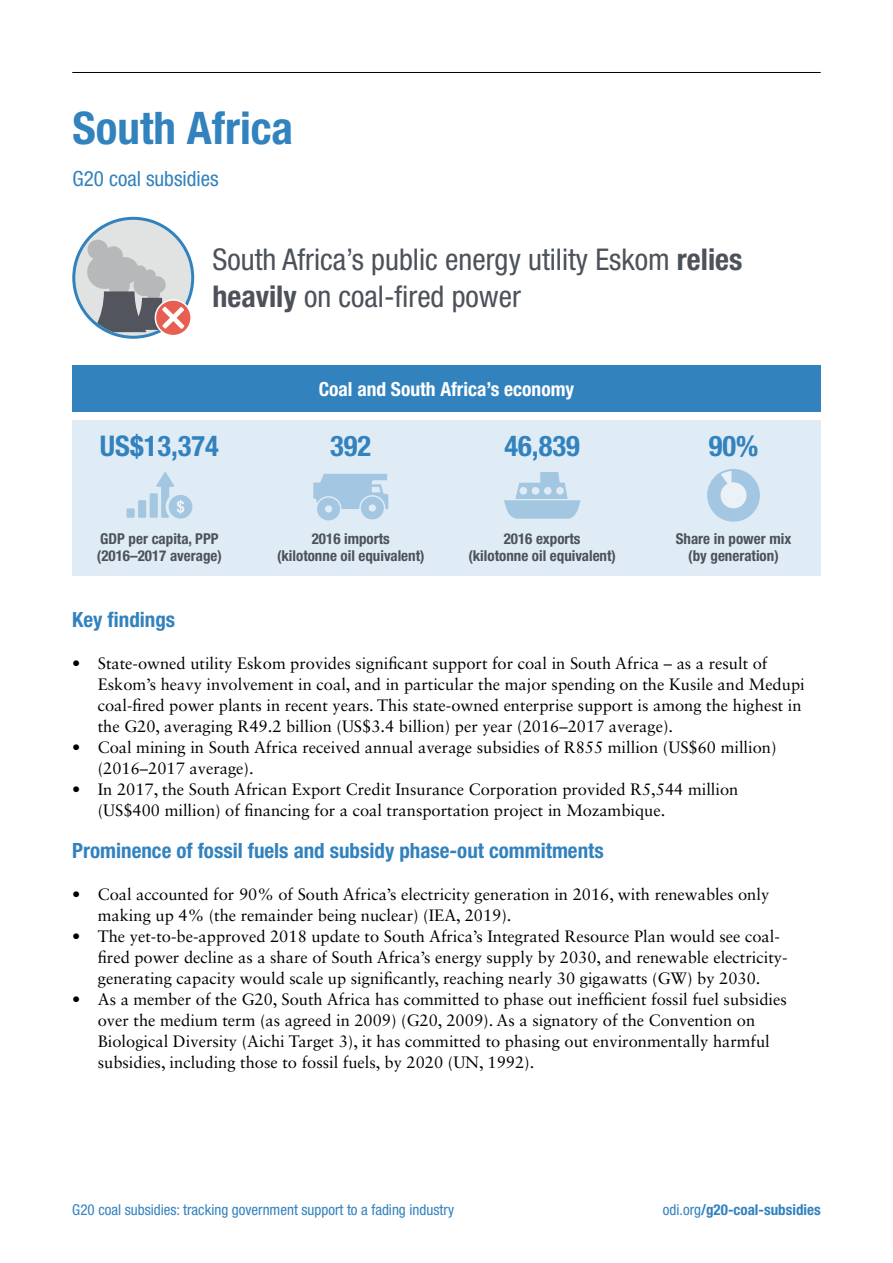
<style>
.page{position:relative;width:893px;height:1263px;background:#fff}
.page>*{position:absolute;margin:0;border:0;box-sizing:border-box;transform-origin:0 0}
.t1{font:700 condensed 45px "Helvetica Neue LT Std";color:#3282be}
.t2{font:condensed 30px/36px "Helvetica Neue LT Std";color:#4c515a}
.t3{font:700 condensed 28.5px "Helvetica Neue LT Std";color:#3282be}
.t4{font:700 condensed 21px "Helvetica Neue LT Std";color:#3282be}
.t5{font:condensed 21px "Helvetica Neue LT Std";color:#3282be}
.t6{font:700 condensed 19.5px "Helvetica Neue LT Std";color:#fff}
.t7{font:16.5px/21px "Sabon LT Std";color:#000}
.t8{font:700 condensed 15px/17.2px "Helvetica Neue LT Std";color:#4c515a;text-align:center}
.t9{font:condensed 15px "Helvetica Neue LT Std";color:#3282be}
.t10{font:700 condensed 15px "Helvetica Neue LT Std";color:#3282be}
.s1{font-weight:700}
.s2{font-weight:400}
</style>
<div class="page">
<hr style="left:72px;top:72px;width:749px;height:1px;background:#000">
<svg style="left:74px;top:218px;width:119px;height:119px;background:#cbd6de"></svg>
<div style="left:72px;top:217px;width:122px;height:122px;border:3px solid #3282be;border-radius:50%"></div>
<svg style="left:155px;top:300px;width:36px;height:36px"></svg>
<div style="left:155px;top:299px;width:37px;height:37px;border:2px solid #fff;border-radius:50%"></div>
<svg style="left:86px;top:239px;width:98px;height:93px;background:#b5afb2"></svg>
<div style="left:72px;top:420px;width:749px;height:156px;background:#e0ecf5"></div>
<div style="left:169px;top:495px;width:23px;height:24px;background:#a3c7e1;border-radius:50%"></div>
<svg style="left:127px;top:472px;width:57px;height:46px"></svg>
<svg style="left:504px;top:472px;width:77px;height:47px"></svg>
<div style="left:316px;top:496px;width:26px;height:26px;border:1px solid #e5ebf6;border-radius:50%"></div>
<svg style="left:313px;top:474px;width:75px;height:47px"></svg>
<div style="left:359px;top:495px;width:26px;height:26px;border:1px solid #e5ebf6;border-radius:50%"></div>
<div style="left:72px;top:366px;width:749px;height:46px;background:#3282be"></div>
<svg style="left:707px;top:469px;width:53px;height:53px"></svg>
<div style="left:720px;top:482px;width:26px;height:26px;background:#eaf2f8;border-radius:50%"></div>
<h1 class="t1" style="left:73px;top:101px;width:222px">South Africa</h1>
<p class="t5" style="left:73px;top:166px;width:148px">G20 coal subsidies</p>
<h2 class="t2" style="left:212px;top:242px;width:531px">South Africa’s public energy utility Eskom <span class="s1">relies heavily</span> on coal-fired power</h2>
<p class="t6" style="left:319px;top:377px;width:257px">Coal and South Africa’s economy</p>
<h3 class="t3" style="left:100px;top:429px;width:121px">US$13,374</h3>
<h3 class="t3" style="left:330px;top:429px;width:43px">392</h3>
<h3 class="t3" style="left:504px;top:429px;width:77px">46,839</h3>
<h3 class="t3" style="left:709px;top:429px;width:51px">90%</h3>
<p class="t8" style="left:97px;top:530px;width:127px;text-align:left">GDP per capita, PPP (2016–2017 average)</p>
<p class="t8" style="left:277px;top:530px;width:149px">2016 imports<br>(kilotonne oil equivalent)</p>
<p class="t8" style="left:676px;top:530px;width:117px">Share in power mix (by generation)</p>
<p class="t8" style="left:468px;top:530px;width:149px">2016 exports<br>(kilotonne oil equivalent)</p>
<p class="t4" style="left:72px;top:607px;width:105px">Key findings</p>
<p class="t7" style="left:98px;top:653px;width:708px;text-indent:-26px">• State-owned utility Eskom provides significant support for coal in South Africa – as a result of Eskom’s heavy involvement in coal, and in particular the major spending on the Kusile and Medupi coal-fired power plants in recent years. This state-owned enterprise support is among the highest in the G20, averaging R49.2 billion (US$3.4 billion) per year (2016–2017 average).</p>
<p class="t7" style="left:98px;top:737px;width:680px;text-indent:-26px">• Coal mining in South Africa received annual average subsidies of R855 million (US$60 million) (2016–2017 average).</p>
<p class="t7" style="left:98px;top:779px;width:642px;text-indent:-26px">• In 2017, the South African Export Credit Insurance Corporation provided R5,544 million (US$400 million) of financing for a coal transportation project in Mozambique.</p>
<p class="t4" style="left:72px;top:838px;width:533px">Prominence of fossil fuels and subsidy phase-out commitments</p>
<p class="t7" style="left:98px;top:884px;width:673px;text-indent:-26px">• Coal accounted for 90% of South Africa’s electricity generation in 2016, with renewables only making up 4% (the remainder being nuclear) (IEA, 2019).</p>
<p class="t7" style="left:98px;top:926px;width:691px;text-indent:-26px">• The yet-to-be-approved 2018 update to South Africa’s Integrated Resource Plan would see coal&shy;fired power decline as a share of South Africa’s energy supply by 2030, and renewable electricity&shy;generating capacity would scale up significantly, reaching nearly 30 gigawatts (GW) by 2030.</p>
<p class="t7" style="left:98px;top:989px;width:691px;text-indent:-26px">• As a member of the G20, South Africa has committed to phase out inefficient fossil fuel subsidies over the medium term (as agreed in 2009) (G20, 2009). As a signatory of the Convention on Biological Diversity (Aichi Target 3), it has committed to phasing out environmentally harmful subsidies, including those to fossil fuels, by 2020 (UN, 1992).</p>
<p class="t9" style="left:72px;top:1201px;width:383px">G20 coal subsidies: tracking government support to a fading industry</p>
<p class="t10" style="left:663px;top:1201px;width:159px"><span class="s2">odi.org</span>/g20-coal-subsidies</p>
</div>
